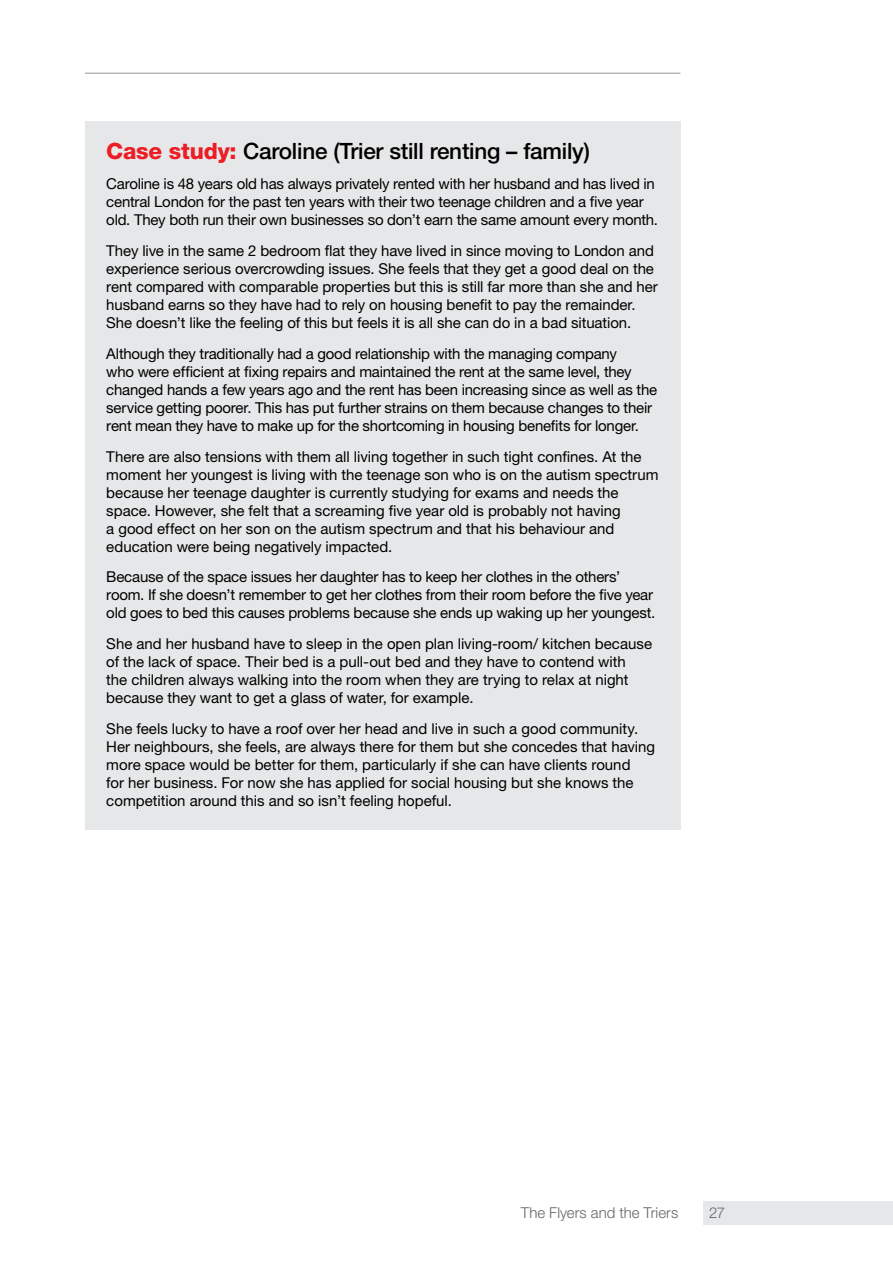
<style>
.page{position:relative;width:893px;height:1263px;background:#fff}
.page>*{position:absolute;margin:0;border:0;box-sizing:border-box;transform-origin:0 0}
.t1{font:500 22.5px "Helvetica Neue LT Pro";letter-spacing:-.01em;color:#000}
.t2{font:15px/18px "Helvetica Neue LT Pro";letter-spacing:-.005em;color:#000}
.t3{font:300 15px "Helvetica Neue LT Pro";color:#666}
.s1{font-weight:800;color:#ed1d24}
</style>
<div class="page">
<hr style="left:85px;top:73px;width:595px;height:1px;background:#939598">
<div style="left:703px;top:1201px;width:190px;height:23px;background:#e6e7e8"></div>
<div style="left:85px;top:121px;width:595px;height:708px;background:#e6e7e8"></div>
<h1 class="t1" style="left:106px;top:137px;width:485px"><span class="s1">Case study:</span> Caroline (Trier still renting – family)</h1>
<p class="t2" style="left:106px;top:175px;width:553px">Caroline is 48 years old has always privately rented with her husband and has lived in central London for the past ten years with their two teenage children and a five year old. They both run their own businesses so don’t earn the same amount every month.</p>
<p class="t2" style="left:106px;top:241px;width:553px">They live in the same 2 bedroom flat they have lived in since moving to London and experience serious overcrowding issues. She feels that they get a good deal on the rent compared with comparable properties but this is still far more than she and her husband earns so they have had to rely on housing benefit to pay the remainder.<br>She doesn’t like the feeling of this but feels it is all she can do in a bad situation.</p>
<p class="t2" style="left:106px;top:344px;width:552px">Although they traditionally had a good relationship with the managing company<br>who were efficient at fixing repairs and maintained the rent at the same level, they changed hands a few years ago and the rent has been increasing since as well as the service getting poorer. This has put further strains on them because changes to their rent mean they have to make up for the shortcoming in housing benefits for longer.</p>
<p class="t2" style="left:106px;top:447px;width:554px">There are also tensions with them all living together in such tight confines. At the moment her youngest is living with the teenage son who is on the autism spectrum because her teenage daughter is currently studying for exams and needs the space. However, she felt that a screaming five year old is probably not having<br>a good effect on her son on the autism spectrum and that his behaviour and education were being negatively impacted.</p>
<p class="t2" style="left:106px;top:568px;width:550px">Because of the space issues her daughter has to keep her clothes in the others’ room. If she doesn’t remember to get her clothes from their room before the five year old goes to bed this causes problems because she ends up waking up her youngest.</p>
<p class="t2" style="left:106px;top:634px;width:547px">She and her husband have to sleep in the open plan living-room/ kitchen because of the lack of space. Their bed is a pull-out bed and they have to contend with<br>the children always walking into the room when they are trying to relax at night because they want to get a glass of water, for example.</p>
<p class="t2" style="left:106px;top:719px;width:550px">She feels lucky to have a roof over her head and live in such a good community.<br>Her neighbours, she feels, are always there for them but she concedes that having more space would be better for them, particularly if she can have clients round<br>for her business. For now she has applied for social housing but she knows the competition around this and so isn’t feeling hopeful.</p>
<p class="t3" style="left:521px;top:1203px;width:159px">The Flyers and the Triers</p>
<p class="t3" style="left:709px;top:1203px;width:18px">27</p>
</div>
